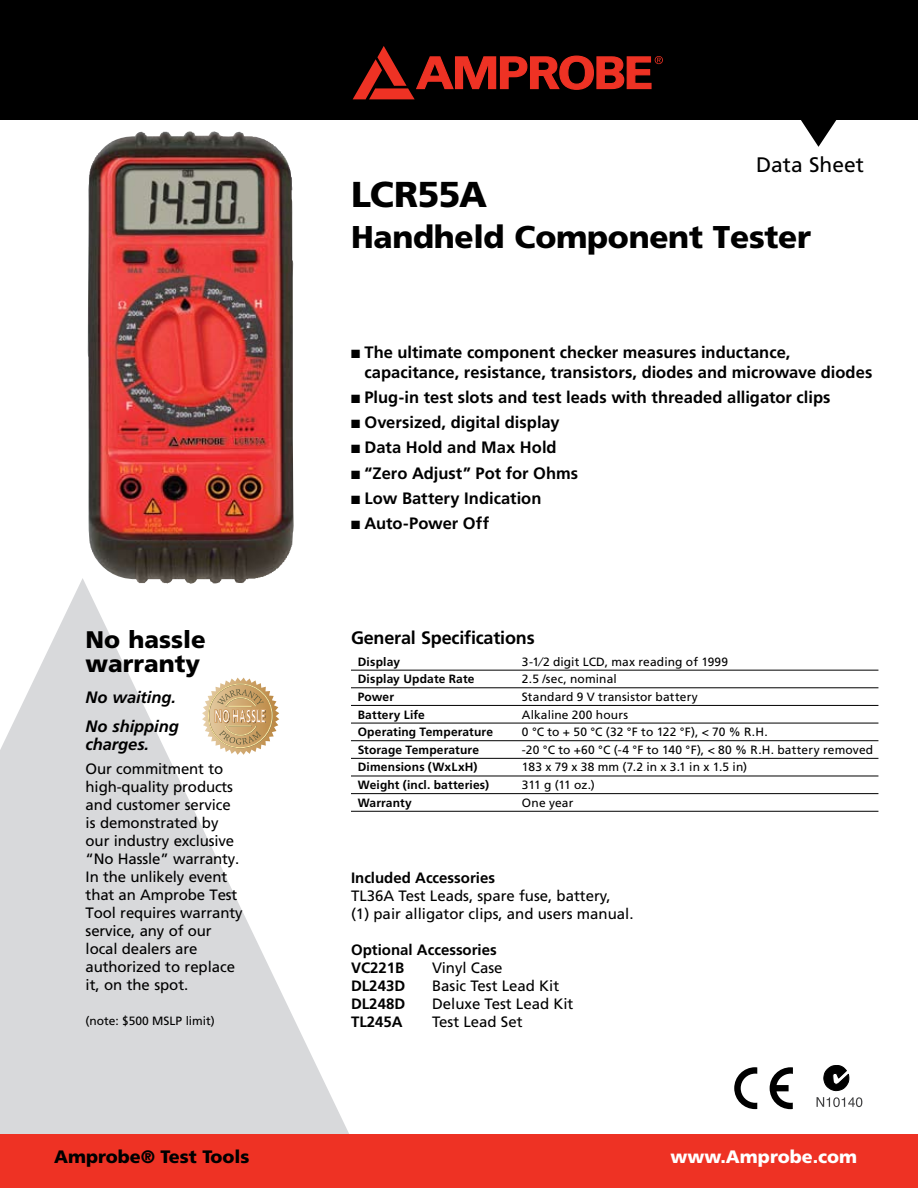
<style>
.page{position:relative;width:918px;height:1188px;background:#fff}
.page>*{position:absolute;margin:0;border:0;box-sizing:border-box;transform-origin:0 0}
.t1{font:900 36px "Frutiger";letter-spacing:-.03em;color:#000}
.t2{font:900 31.5px "Frutiger";letter-spacing:-.01em;color:#000}
.t3{font:900 24px/24px "Frutiger";color:#000}
.t4{font:21px "Frutiger";color:#000}
.t5{font:700 18px "Frutiger";letter-spacing:-.01em;color:#000}
.t6{font:900 18px "Frutiger";color:#000}
.t7{font:900 18px "Frutiger";color:#fff}
.t8{font:700 16.5px/19.8px "Frutiger";color:#000}
.t9{font:italic 700 16.5px/28.5px "Frutiger";letter-spacing:-.005em;color:#000}
.t10{font:15px/18px "Frutiger";letter-spacing:-.01em;color:#000}
.t11{font:700 15px/18px "Frutiger";color:#000}
.t12{font:12px "Frutiger";letter-spacing:.01em;color:#000}
.t13{font:700 12px "Frutiger";letter-spacing:.015em;color:#000}
</style>
<div class="page">
<svg style="left:0;top:578px;width:375px;height:556px;fill:#d8d9db"></svg>
<div style="left:0;top:0;width:918px;height:120px;background:#000"></div>
<div style="left:0;top:1134px;width:918px;height:54px;background:#ee3224"></div>
<svg style="left:353px;top:46px;width:310px;height:53px"></svg>
<svg style="left:801px;top:120px;width:36px;height:27px"></svg>
<svg style="left:202px;top:678px;width:77px;height:77px"></svg>
<svg style="left:770px;top:1067px;width:23px;height:42px"></svg>
<svg style="left:734px;top:1067px;width:23px;height:42px"></svg>
<svg style="left:817px;top:1065px;width:45px;height:42px"></svg>
<hr style="left:351px;top:670px;width:527px;height:1px;background:#000">
<hr style="left:351px;top:688px;width:527px;height:1px;background:#000">
<hr style="left:351px;top:705px;width:527px;height:1px;background:#000">
<hr style="left:351px;top:723px;width:527px;height:1px;background:#000">
<hr style="left:351px;top:740px;width:527px;height:1px;background:#000">
<hr style="left:351px;top:758px;width:527px;height:1px;background:#000">
<hr style="left:351px;top:776px;width:527px;height:1px;background:#000">
<hr style="left:351px;top:793px;width:527px;height:1px;background:#000">
<hr style="left:351px;top:811px;width:527px;height:1px;background:#000">
<img style="left:87px;top:131px;width:207px;height:453px">
<h3 class="t4" style="left:756px;top:153px;width:109px">Data Sheet</h3>
<h1 class="t1" style="left:351px;top:173px;width:138px">LCR55A</h1>
<h2 class="t2" style="left:351px;top:218px;width:462px">Handheld Component Tester</h2>
<h3 class="t3" style="left:86px;top:627px;width:122px">No hassle warranty</h3>
<p class="t9" style="left:86px;top:683px;width:95px">No waiting.<br>No shipping</p>
<p class="t9" style="left:86px;top:730px;width:65px">charges.</p>
<p class="t10" style="left:86px;top:760px;width:158px">Our commitment to high-quality products and customer service is demonstrated by our industry exclusive “No Hassle” warranty.<br>In the unlikely event that an Amprobe Test<br>Tool requires warranty service, any of our local dealers are authorized to replace it, on the spot.</p>
<p class="t12" style="left:86px;top:1014px;width:131px">(note: $500 MSLP limit)</p>
<p class="t8" style="left:364px;top:342px;width:509px;text-indent:-13px">■ The ultimate component checker measures inductance, capacitance, resistance, transistors, diodes and microwave diodes</p>
<p class="t8" style="left:351px;top:387px;width:481px">■ Plug-in test slots and test leads with threaded alligator clips</p>
<p class="t8" style="left:351px;top:412px;width:210px">■ Oversized, digital display</p>
<p class="t8" style="left:351px;top:438px;width:207px">■ Data Hold and Max Hold</p>
<p class="t8" style="left:351px;top:463px;width:229px">■ “Zero Adjust” Pot for Ohms</p>
<p class="t8" style="left:351px;top:488px;width:192px">■ Low Battery Indication</p>
<p class="t8" style="left:351px;top:513px;width:140px">■ Auto-Power Off</p>
<p class="t5" style="left:351px;top:628px;width:185px">General Specifications</p>
<p class="t13" style="left:358px;top:654px;width:44px">Display</p>
<p class="t12" style="left:522px;top:654px;width:208px">3-1⁄2 digit LCD, max reading of 1999</p>
<p class="t13" style="left:358px;top:672px;width:118px">Display Update Rate</p>
<p class="t12" style="left:522px;top:672px;width:96px">2.5 /sec, nominal</p>
<p class="t13" style="left:358px;top:690px;width:38px">Power</p>
<p class="t12" style="left:522px;top:690px;width:177px">Standard 9 V transistor battery</p>
<p class="t13" style="left:358px;top:707px;width:69px">Battery Life</p>
<p class="t12" style="left:522px;top:707px;width:108px">Alkaline 200 hours</p>
<p class="t13" style="left:358px;top:725px;width:137px">Operating Temperature</p>
<p class="t12" style="left:522px;top:725px;width:247px">0 °C to + 50 °C (32 °F to 122 °F), &lt; 70 % R.H.</p>
<p class="t13" style="left:358px;top:743px;width:123px">Storage Temperature</p>
<p class="t12" style="left:522px;top:743px;width:353px">-20 °C to +60 °C (-4 °F to 140 °F), &lt; 80 % R.H. battery removed</p>
<p class="t13" style="left:358px;top:760px;width:121px">Dimensions (WxLxH)</p>
<p class="t12" style="left:522px;top:760px;width:227px">183 x 79 x 38 mm (7.2 in x 3.1 in x 1.5 in)</p>
<p class="t13" style="left:358px;top:778px;width:133px">Weight (incl. batteries)</p>
<p class="t12" style="left:522px;top:778px;width:74px">311 g (11 oz.)</p>
<p class="t13" style="left:358px;top:796px;width:56px">Warranty</p>
<p class="t12" style="left:522px;top:796px;width:53px">One year</p>
<p class="t11" style="left:351px;top:869px;width:146px">Included Accessories</p>
<p class="t10" style="left:351px;top:887px;width:284px">TL36A Test Leads, spare fuse, battery,<br>(1) pair alligator clips, and users manual.</p>
<p class="t11" style="left:351px;top:941px;width:147px">Optional Accessories<br>VC221B</p>
<p class="t10" style="left:432px;top:959px;width:72px">Vinyl Case</p>
<p class="t11" style="left:351px;top:977px;width:56px">DL243D</p>
<p class="t10" style="left:432px;top:977px;width:129px">Basic Test Lead Kit</p>
<p class="t11" style="left:351px;top:995px;width:56px">DL248D</p>
<p class="t10" style="left:432px;top:995px;width:143px">Deluxe Test Lead Kit</p>
<p class="t11" style="left:351px;top:1013px;width:53px">TL245A</p>
<p class="t10" style="left:432px;top:1013px;width:92px">Test Lead Set</p>
<p class="t6" style="left:54px;top:1146px;width:197px">Amprobe® Test Tools</p>
<p class="t7" style="left:670px;top:1146px;width:188px">www.Amprobe.com</p>
</div>
